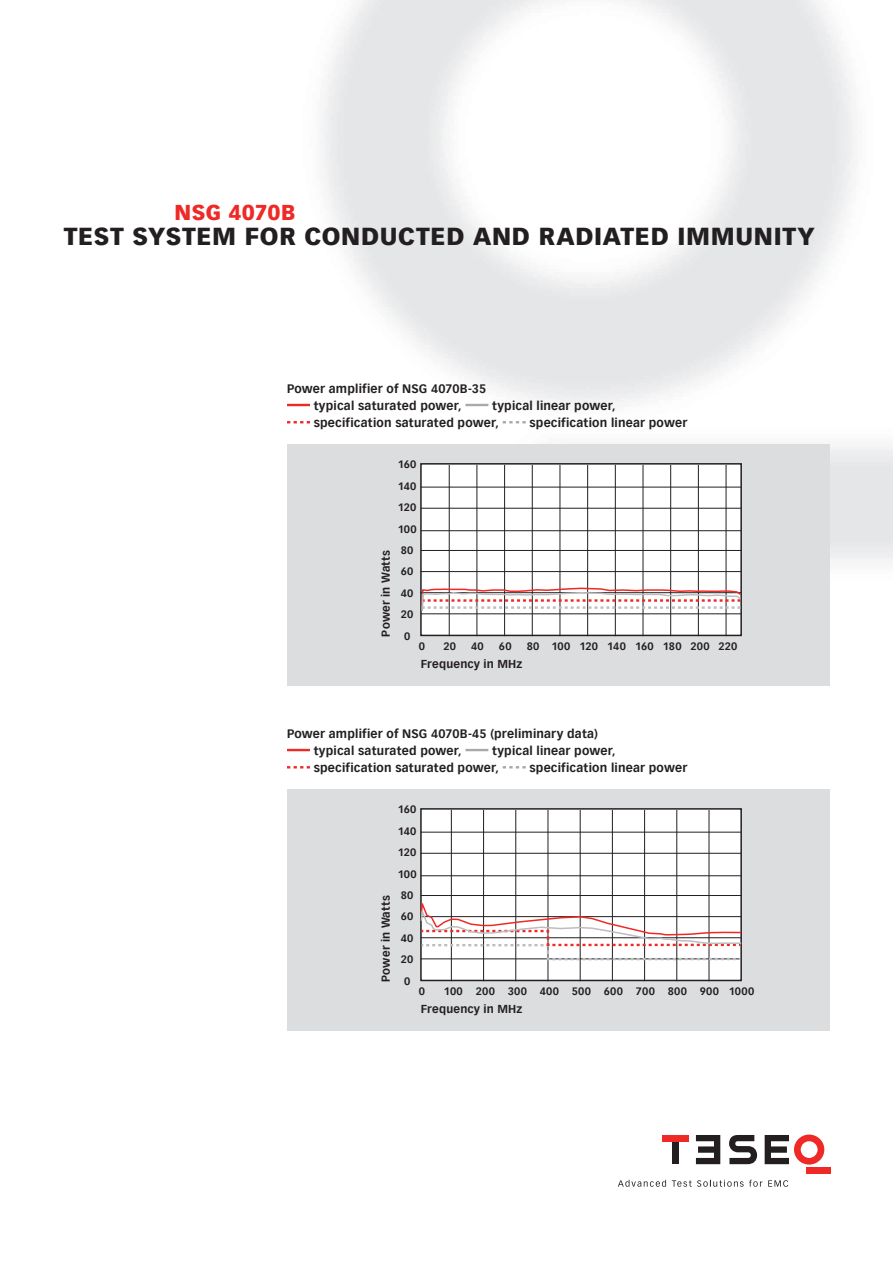
<style>
.page{position:relative;width:893px;height:1263px;background:#fff}
.page>*{position:absolute;margin:0;border:0;box-sizing:border-box;transform-origin:0 0}
.t1{font:900 24px "Vectora Com";letter-spacing:.03em;color:#231f20}
.t2{font:900 21px "Vectora Com";letter-spacing:.025em;color:#ee2926}
.t3{font:700 12px/17.2px "Vectora Com";letter-spacing:.015em;color:#231f20}
.t4{font:700 11.25px "Vectora Com";letter-spacing:.02em;color:#231f20}
.t5{font:700 10.5px/21.5px "Vectora Com";letter-spacing:.02em;color:#231f20;text-align:center}
.t6{font:700 10.5px "Vectora Com";letter-spacing:.04em;color:#231f20}
</style>
<div class="page">
<div style="left:806px;top:1167px;width:24px;height:6px;background:#ee2926"></div>
<svg style="left:765px;top:1134px;width:59px;height:30px"></svg>
<svg style="left:696px;top:1135px;width:24px;height:29px"></svg>
<div style="left:672px;top:1141px;width:7px;height:23px;background:#231f20"></div>
<div style="left:662px;top:1135px;width:27px;height:6px;background:#ee2926"></div>
<svg style="left:618px;top:1180px;width:48px;height:7px"></svg>
<svg style="left:672px;top:1180px;width:90px;height:7px"></svg>
<svg style="left:768px;top:1180px;width:20px;height:7px"></svg>
<svg style="left:729px;top:1135px;width:28px;height:29px"></svg>
<div style="left:287px;top:445px;width:542px;height:241px;background:#dcdddf"></div>
<div style="left:421px;top:464px;width:320px;height:171px;background:#fff"></div>
<div style="left:420px;top:463px;width:322px;height:173px;border:2px solid #231f20"></div>
<hr style="left:449px;top:465px;width:1px;height:171px;background:#231f20">
<hr style="left:643px;top:465px;width:1px;height:171px;background:#231f20">
<hr style="left:670px;top:465px;width:1px;height:171px;background:#231f20">
<hr style="left:726px;top:465px;width:1px;height:171px;background:#231f20">
<hr style="left:698px;top:465px;width:1px;height:171px;background:#231f20">
<hr style="left:477px;top:465px;width:1px;height:171px;background:#231f20">
<hr style="left:504px;top:465px;width:1px;height:171px;background:#231f20">
<hr style="left:532px;top:465px;width:1px;height:171px;background:#231f20">
<hr style="left:560px;top:465px;width:1px;height:171px;background:#231f20">
<hr style="left:615px;top:465px;width:1px;height:171px;background:#231f20">
<hr style="left:587px;top:465px;width:1px;height:171px;background:#231f20">
<hr style="left:421px;top:487px;width:320px;height:1px;background:#231f20">
<hr style="left:421px;top:508px;width:320px;height:1px;background:#231f20">
<hr style="left:421px;top:530px;width:320px;height:1px;background:#231f20">
<hr style="left:421px;top:571px;width:320px;height:1px;background:#231f20">
<hr style="left:421px;top:550px;width:320px;height:1px;background:#231f20">
<hr style="left:421px;top:613px;width:320px;height:1px;background:#231f20">
<hr style="left:287px;top:404px;width:23px;height:2px;background:#ee2926">
<hr style="left:465px;top:404px;width:23px;height:2px;background:#a8a9ad">
<svg style="left:287px;top:421px;width:23px;height:2px"></svg>
<svg style="left:503px;top:421px;width:23px;height:2px"></svg>
<svg style="left:421px;top:587px;width:321px;height:25px"></svg>
<div style="left:287px;top:790px;width:542px;height:241px;background:#dcdddf"></div>
<div style="left:421px;top:809px;width:320px;height:171px;background:#fff"></div>
<div style="left:420px;top:808px;width:322px;height:173px;border:2px solid #231f20"></div>
<hr style="left:451px;top:810px;width:1px;height:171px;background:#231f20">
<hr style="left:644px;top:810px;width:1px;height:171px;background:#231f20">
<hr style="left:676px;top:810px;width:1px;height:171px;background:#231f20">
<hr style="left:709px;top:810px;width:1px;height:171px;background:#231f20">
<hr style="left:483px;top:810px;width:1px;height:171px;background:#231f20">
<hr style="left:515px;top:810px;width:1px;height:171px;background:#231f20">
<hr style="left:548px;top:810px;width:1px;height:171px;background:#231f20">
<hr style="left:580px;top:810px;width:1px;height:171px;background:#231f20">
<hr style="left:612px;top:810px;width:1px;height:171px;background:#231f20">
<hr style="left:421px;top:832px;width:320px;height:1px;background:#231f20">
<hr style="left:421px;top:853px;width:320px;height:1px;background:#231f20">
<hr style="left:421px;top:875px;width:320px;height:1px;background:#231f20">
<hr style="left:421px;top:895px;width:320px;height:1px;background:#231f20">
<hr style="left:287px;top:749px;width:23px;height:2px;background:#ee2926">
<hr style="left:465px;top:749px;width:23px;height:2px;background:#a8a9ad">
<svg style="left:287px;top:766px;width:23px;height:2px"></svg>
<svg style="left:503px;top:766px;width:23px;height:2px"></svg>
<svg style="left:420px;top:897px;width:322px;height:64px"></svg>
<h2 class="t2" style="left:174px;top:200px;width:123px">NSG 4070B</h2>
<h1 class="t1" style="left:64px;top:221px;width:753px">TEST SYSTEM FOR CONDUCTED AND RADIATED IMMUNITY</h1>
<p class="t3" style="left:287px;top:380px;width:201px;text-align:center">Power amplifier of NSG 4070B-35 typical saturated power,</p>
<p class="t3" style="left:314px;top:397px;width:303px;text-indent:178px">typical linear power, specification saturated power,</p>
<p class="t3" style="left:529px;top:414px;width:159px">specification linear power</p>
<p class="t4" style="left:379px;top:636px;width:88px;rotate:-90deg">Power in Watts</p>
<p class="t5" style="left:398px;top:454px;width:20px">160</p>
<p class="t5" style="left:398px;top:497px;width:20px">120</p>
<p class="t5" style="left:398px;top:475px;width:20px">140</p>
<p class="t5" style="left:398px;top:518px;width:21px">100<br>80</p>
<p class="t5" style="left:401px;top:561px;width:14px">60<br>40<br>20<br>0</p>
<p class="t5" style="left:419px;top:636px;width:8px">0</p>
<p class="t5" style="left:443px;top:636px;width:14px">20</p>
<p class="t5" style="left:471px;top:636px;width:14px">40</p>
<p class="t5" style="left:499px;top:636px;width:14px">60</p>
<p class="t5" style="left:527px;top:636px;width:45px">80 100</p>
<p class="t5" style="left:607px;top:636px;width:20px">140</p>
<p class="t5" style="left:663px;top:636px;width:76px">180 200 220</p>
<p class="t4" style="left:421px;top:657px;width:103px">Frequency in MHz</p>
<p class="t5" style="left:579px;top:636px;width:20px">120</p>
<p class="t5" style="left:635px;top:636px;width:20px">160</p>
<p class="t3" style="left:314px;top:725px;width:286px;text-indent:-27px">Power amplifier of NSG 4070B-45 (preliminary data) typical saturated power,</p>
<p class="t3" style="left:314px;top:742px;width:303px;text-indent:178px">typical linear power, specification saturated power,</p>
<p class="t3" style="left:529px;top:759px;width:159px">specification linear power</p>
<p class="t4" style="left:379px;top:981px;width:88px;rotate:-90deg">Power in Watts</p>
<p class="t5" style="left:398px;top:799px;width:20px">160</p>
<p class="t5" style="left:398px;top:842px;width:20px">120</p>
<p class="t5" style="left:398px;top:820px;width:20px">140</p>
<p class="t5" style="left:398px;top:863px;width:21px">100<br>80</p>
<p class="t5" style="left:401px;top:906px;width:14px">60<br>40<br>20<br>0</p>
<p class="t5" style="left:419px;top:981px;width:8px">0</p>
<p class="t4" style="left:421px;top:1002px;width:103px">Frequency in MHz</p>
<p class="t6" style="left:444px;top:985px;width:312px">100 200 300 400 500 600 700 800 900 1000</p>
</div>
